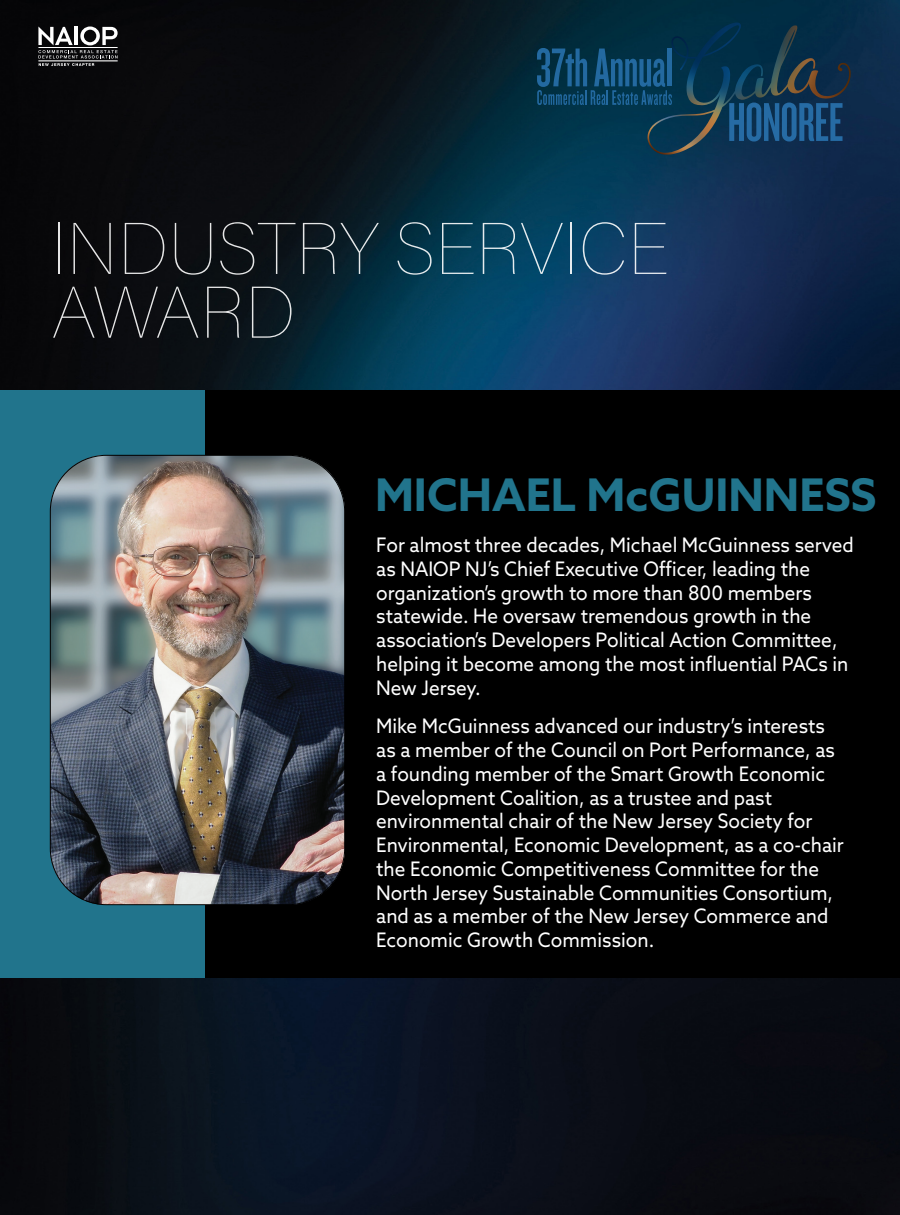
<style>
.page{position:relative;width:900px;height:1215px;background:#fff}
.page>*{position:absolute;margin:0;border:0;box-sizing:border-box;transform-origin:0 0}
.t1{font:100 72.5px/63.8px "Acumin Pro";letter-spacing:.005em;color:#fff}
.t2{font:56.88px "Knockout HTF47 Bantamweight";letter-spacing:-.01em;color:#266ba4}
.t3{font:700 45px "Azo Sans";color:#21748c}
.t4{font:20px/23.8px "Azo Sans";color:#fff;scale:.95 1}
</style>
<div class="page">
<img style="left:0;top:0;width:900px;height:1215px">
<svg style="left:38px;top:27px;width:80px;height:39px"></svg>
<img style="left:647px;top:23px;width:204px;height:132px">
<svg style="left:537px;top:48px;width:135px;height:57px"></svg>
<hr style="left:667px;top:49px;width:4px;height:37px;background:#2369a0">
<div style="left:0;top:390px;width:900px;height:588px;background:#000"></div>
<div style="left:0;top:390px;width:205px;height:588px;background:#21748c"></div>
<img style="left:50px;top:455px;width:295px;height:450px">
<h1 class="t1" style="left:51px;top:214px;width:619px">INDUSTRY SERVICE<br>AWARD</h1>
<h2 class="t2" style="left:727px;top:94px;width:118px">HONOREE</h2>
<h3 class="t3" style="left:375px;top:465px;width:503px">MICHAEL McGUINNESS</h3>
<p class="t4" style="left:376px;top:533px;width:504px">For almost three decades, Michael McGuinness served as NAIOP NJ’s Chief Executive Officer, leading the organization’s growth to more than 800 members statewide. He oversaw tremendous growth in the association’s Developers Political Action Committee, helping it become among the most influential PACs in New Jersey.</p>
<p class="t4" style="left:376px;top:714px;width:494px">Mike McGuinness advanced our industry’s interests as a member of the Council on Port Performance, as a founding member of the Smart Growth Economic Development Coalition, as a trustee and past environmental chair of the New Jersey Society for Environmental, Economic Development, as a co-chair the Economic Competitiveness Committee for the North Jersey Sustainable Communities Consortium, and as a member of the New Jersey Commerce and Economic Growth Commission.</p>
</div>
